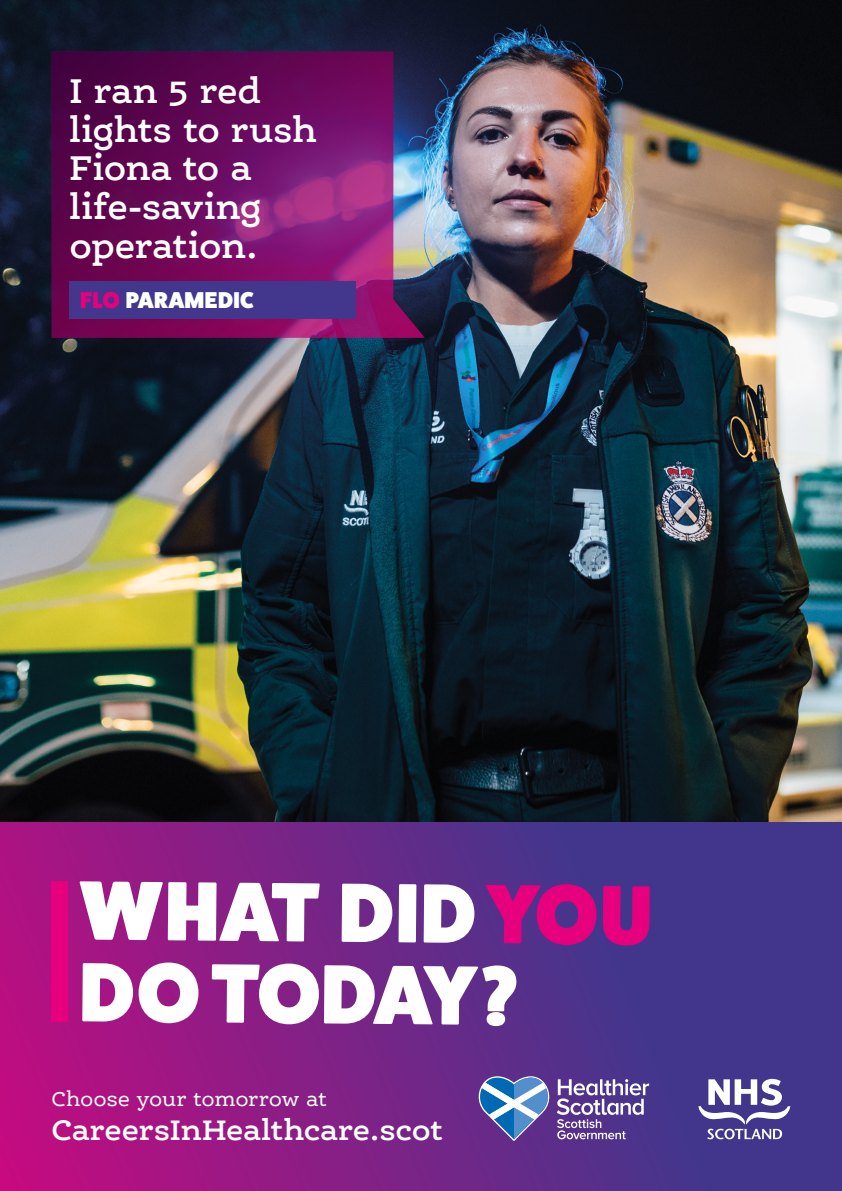
<style>
.page{position:relative;width:842px;height:1191px;background:#fff}
.page>*{position:absolute;margin:0;border:0;box-sizing:border-box;transform-origin:0 0}
.t1{font:800 84.3px/81.6px "Fat Frank";color:#fff}
.t2{font:600 36.8px/38.9px "Ernestine Pro";letter-spacing:-.01em;color:#fff}
.t3{font:600 30.2px "Ernestine Pro";letter-spacing:-.01em;color:#fff}
.t4{font:800 22.9px "Fat Frank";letter-spacing:.015em;color:#fff}
.t5{font:21.6px "Ernestine Pro";letter-spacing:-.01em;color:#fff}
.s1{color:#e6007d}
</style>
<div class="page">
<img style="left:0;top:0;width:842px;height:822px">
<svg style="left:0;top:822px;width:842px;height:369px;background:#712687"></svg>
<div style="left:52px;top:881px;width:16px;height:140px;background:#e6007d"></div>
<svg style="left:698px;top:1078px;width:92px;height:61px"></svg>
<svg style="left:479px;top:1076px;width:170px;height:64px;background:#736daf"></svg>
<svg style="left:52px;top:52px;width:373px;height:286px;background:#701663"></svg>
<div style="left:70px;top:281px;width:286px;height:37px;background:#42378d"></div>
<p class="t2" style="left:70px;top:70px;width:249px">I ran 5 red lights to rush<br>Fiona to a life-saving operation.</p>
<p class="t4" style="left:80px;top:287px;width:175px"><span class="s1">FLO</span> PARAMEDIC</p>
<p class="t1" style="left:81px;top:868px;width:573px;rotate:1deg">WHAT DID<span class="s1">YOU<br></span>DO TODAY?</p>
<p class="t5" style="left:52px;top:1085px;width:277px">Choose your tomorrow at</p>
<p class="t3" style="left:52px;top:1110px;width:393px">CareersInHealthcare.scot</p>
</div>
